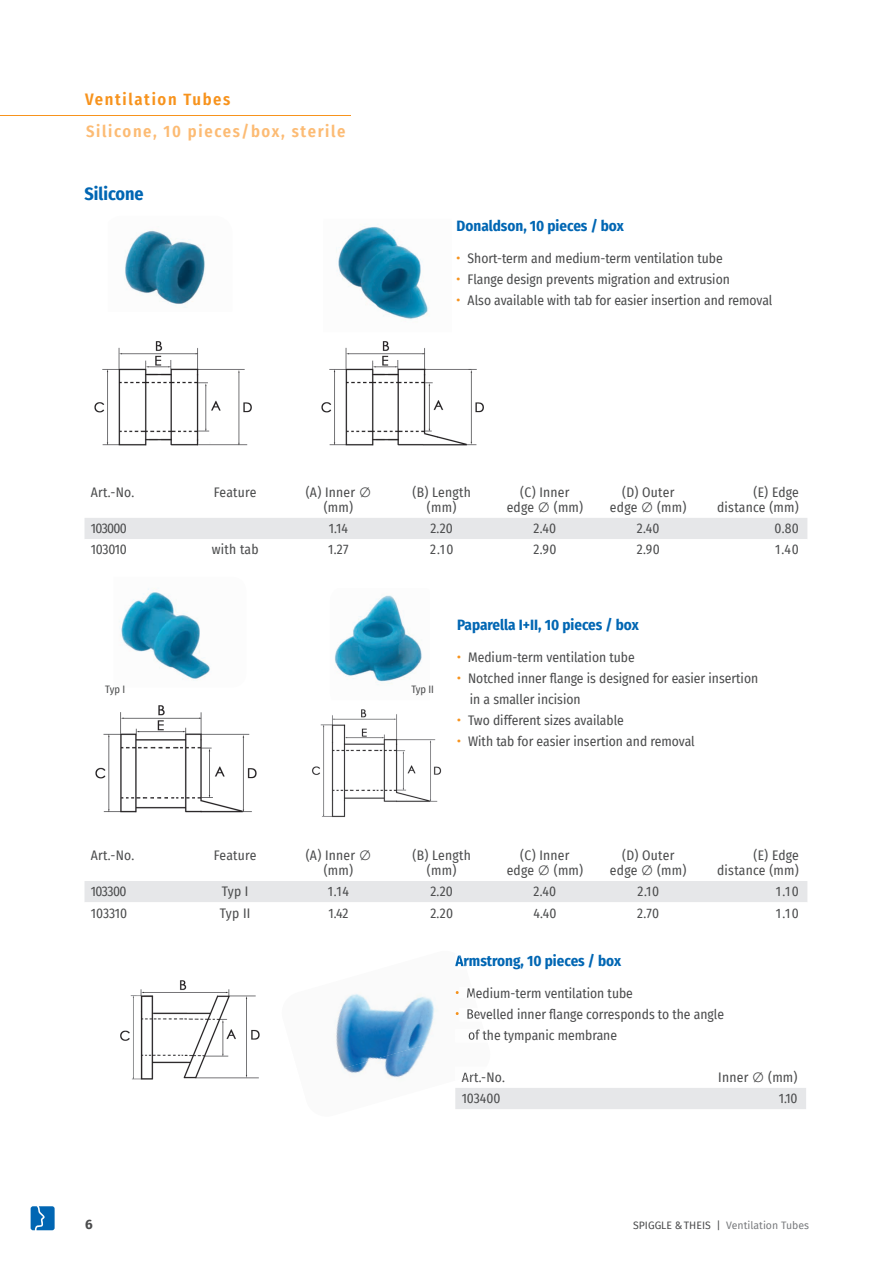
<style>
.page{position:relative;width:893px;height:1263px;background:#fff}
.page>*{position:absolute;margin:0;border:0;box-sizing:border-box;transform-origin:0 0}
.t1{font:700 18px "Fira Sans Condensed";color:#0166b3}
.t2{font:600 16.5px "Fira Sans Condensed";letter-spacing:.1em;color:#fcbb74}
.t3{font:600 16.5px "Fira Sans Condensed";letter-spacing:.1em;color:#f7931d}
.t4{font:700 15px "Fira Sans Condensed";color:#0166b3}
.t5{font:13.5px/15px "Fira Sans Condensed";color:#4b4c4d;text-align:center}
.t6{font:13.5px/15px "Fira Sans Condensed";letter-spacing:.02em;color:#4b4c4d;text-align:center}
.t7{font:700 13.5px "Fira Sans";color:#4b4c4d}
.t8{font:10.5px "Fira Sans";color:#797b7e}
.t9{font:10.5px "Fira Sans Condensed";color:#4b4c4d}
.s1{font-weight:700;font-size:16.5px;color:#f7931d}
.s2{color:#4b4c4d}
</style>
<div class="page">
<div style="left:85px;top:518px;width:722px;height:21px;background:#e6e7e9"></div>
<img style="left:124px;top:230px;width:81px;height:78px">
<img style="left:336px;top:224px;width:93px;height:96px">
<img style="left:94px;top:341px;width:158px;height:105px">
<img style="left:321px;top:341px;width:163px;height:105px">
<div style="left:85px;top:881px;width:722px;height:21px;background:#e6e7e9"></div>
<img style="left:312px;top:709px;width:130px;height:109px">
<img style="left:334px;top:595px;width:88px;height:87px">
<img style="left:119px;top:588px;width:91px;height:93px">
<img style="left:95px;top:705px;width:162px;height:108px">
<div style="left:490px;top:1088px;width:316px;height:21px;background:#e6e7e9"></div>
<img style="left:120px;top:980px;width:140px;height:100px">
<img style="left:335px;top:991px;width:121px;height:37px">
<img style="left:334px;top:1028px;width:156px;height:81px">
<img style="left:455px;top:955px;width:11px;height:12px">
<img style="left:467px;top:988px;width:8px;height:10px">
<img style="left:467px;top:1009px;width:13px;height:10px">
<img style="left:455px;top:1029px;width:33px;height:13px">
<img style="left:455px;top:1067px;width:31px;height:14px">
<img style="left:462px;top:1072px;width:18px;height:7px">
<svg style="left:31px;top:1206px;width:24px;height:24px"></svg>
<hr style="left:0;top:116px;width:350px;height:1px;background:#f7931d">
<p class="t3" style="left:85px;top:86px;width:147px">Ventilation Tubes</p>
<p class="t2" style="left:86px;top:117px;width:261px">Silicone, 10 pieces/box, sterile</p>
<h1 class="t1" style="left:85px;top:178px;width:61px">Silicone</h1>
<p class="t4" style="left:457px;top:213px;width:169px">Donaldson, 10 pieces / box</p>
<p class="t5" style="left:457px;top:247px;width:317px;line-height:21px;text-align:left"><span class="s1">·</span> Short-term and medium-term ventilation tube<br><span class="s1">·</span> Flange design prevents migration and extrusion<br><span class="s1">·</span> Also available with tab for easier insertion and removal</p>
<p class="t5" style="left:91px;top:484px;width:45px">Art.-No.</p>
<p class="t5" style="left:214px;top:484px;width:44px">Feature</p>
<p class="t5" style="left:306px;top:484px;width:67px">(A) Inner ∅ (mm)</p>
<p class="t6" style="left:413px;top:484px;width:60px">(B) Length (mm)</p>
<p class="t6" style="left:507px;top:484px;width:78px">(C) Inner edge ∅ (mm)</p>
<p class="t6" style="left:610px;top:484px;width:78px">(D) Outer edge ∅ (mm)</p>
<p class="t6" style="left:717px;top:484px;width:83px;text-align:right">(E) Edge distance (mm)</p>
<p class="t5" style="left:91px;top:520px;width:37px">103000</p>
<p class="t5" style="left:329px;top:520px;width:21px">1.14</p>
<p class="t5" style="left:430px;top:520px;width:24px">2.20</p>
<p class="t5" style="left:534px;top:520px;width:24px">2.40</p>
<p class="t5" style="left:637px;top:520px;width:24px">2.40</p>
<p class="t5" style="left:774px;top:520px;width:26px">0.80</p>
<p class="t5" style="left:91px;top:542px;width:37px">103010</p>
<p class="t5" style="left:212px;top:542px;width:48px">with tab</p>
<p class="t5" style="left:328px;top:542px;width:22px">1.27</p>
<p class="t5" style="left:430px;top:542px;width:25px">2.10</p>
<p class="t5" style="left:534px;top:542px;width:24px">2.90</p>
<p class="t5" style="left:637px;top:542px;width:24px">2.90</p>
<p class="t5" style="left:775px;top:542px;width:25px">1.40</p>
<p class="t9" style="left:105px;top:681px;width:21px">Typ I</p>
<p class="t9" style="left:411px;top:681px;width:24px">Typ II</p>
<p class="t4" style="left:457px;top:612px;width:183px">Paparella I+II, 10 pieces / box</p>
<p class="t5" style="left:457px;top:649px;width:179px"><span class="s1">·</span> Medium-term ventilation tube</p>
<p class="t5" style="left:457px;top:670px;width:303px"><span class="s1">·</span> Notched inner flange is designed for easier insertion</p>
<p class="t5" style="left:470px;top:691px;width:112px">in a smaller incision</p>
<p class="t5" style="left:457px;top:712px;width:168px"><span class="s1">·</span> Two different sizes available</p>
<p class="t5" style="left:457px;top:733px;width:239px"><span class="s1">·</span> With tab for easier insertion and removal</p>
<p class="t5" style="left:91px;top:847px;width:45px">Art.-No.</p>
<p class="t5" style="left:214px;top:847px;width:44px">Feature</p>
<p class="t5" style="left:306px;top:847px;width:67px">(A) Inner ∅ (mm)</p>
<p class="t6" style="left:413px;top:847px;width:60px">(B) Length (mm)</p>
<p class="t6" style="left:507px;top:847px;width:78px">(C) Inner edge ∅ (mm)</p>
<p class="t6" style="left:610px;top:847px;width:78px">(D) Outer edge ∅ (mm)</p>
<p class="t6" style="left:717px;top:847px;width:83px;text-align:right">(E) Edge distance (mm)</p>
<p class="t5" style="left:91px;top:884px;width:37px">103300</p>
<p class="t5" style="left:222px;top:884px;width:28px">Typ I</p>
<p class="t5" style="left:328px;top:884px;width:23px">1.14</p>
<p class="t5" style="left:430px;top:884px;width:24px">2.20</p>
<p class="t5" style="left:534px;top:884px;width:24px">2.40</p>
<p class="t5" style="left:637px;top:884px;width:23px">2.10</p>
<p class="t5" style="left:776px;top:884px;width:25px">1.10</p>
<p class="t5" style="left:91px;top:905px;width:38px">103310</p>
<p class="t5" style="left:220px;top:905px;width:32px">Typ II</p>
<p class="t5" style="left:328px;top:905px;width:21px">1.42</p>
<p class="t5" style="left:430px;top:905px;width:24px">2.20</p>
<p class="t5" style="left:533px;top:905px;width:25px">4.40</p>
<p class="t5" style="left:637px;top:905px;width:23px">2.70</p>
<p class="t5" style="left:776px;top:905px;width:25px">1.10</p>
<p class="t4" style="left:455px;top:948px;width:167px">Armstrong, 10 pieces / box</p>
<p class="t5" style="left:455px;top:985px;width:179px"><span class="s1">·</span> Medium-term ventilation tube</p>
<p class="t5" style="left:455px;top:1006px;width:270px"><span class="s1">·</span> Bevelled inner flange corresponds to the angle</p>
<p class="t5" style="left:468px;top:1027px;width:150px">of the tympanic membrane</p>
<p class="t5" style="left:462px;top:1069px;width:45px">Art.-No.</p>
<p class="t5" style="left:718px;top:1069px;width:81px">Inner ∅ (mm)</p>
<p class="t5" style="left:462px;top:1090px;width:40px">103400</p>
<p class="t5" style="left:779px;top:1090px;width:20px">1.10</p>
<p class="t7" style="left:85px;top:1212px;width:9px">6</p>
<p class="t8" style="left:633px;top:1217px;width:177px"><span class="s2">SPIGGLE &amp; THEIS |</span> Ventilation Tubes</p>
</div>
